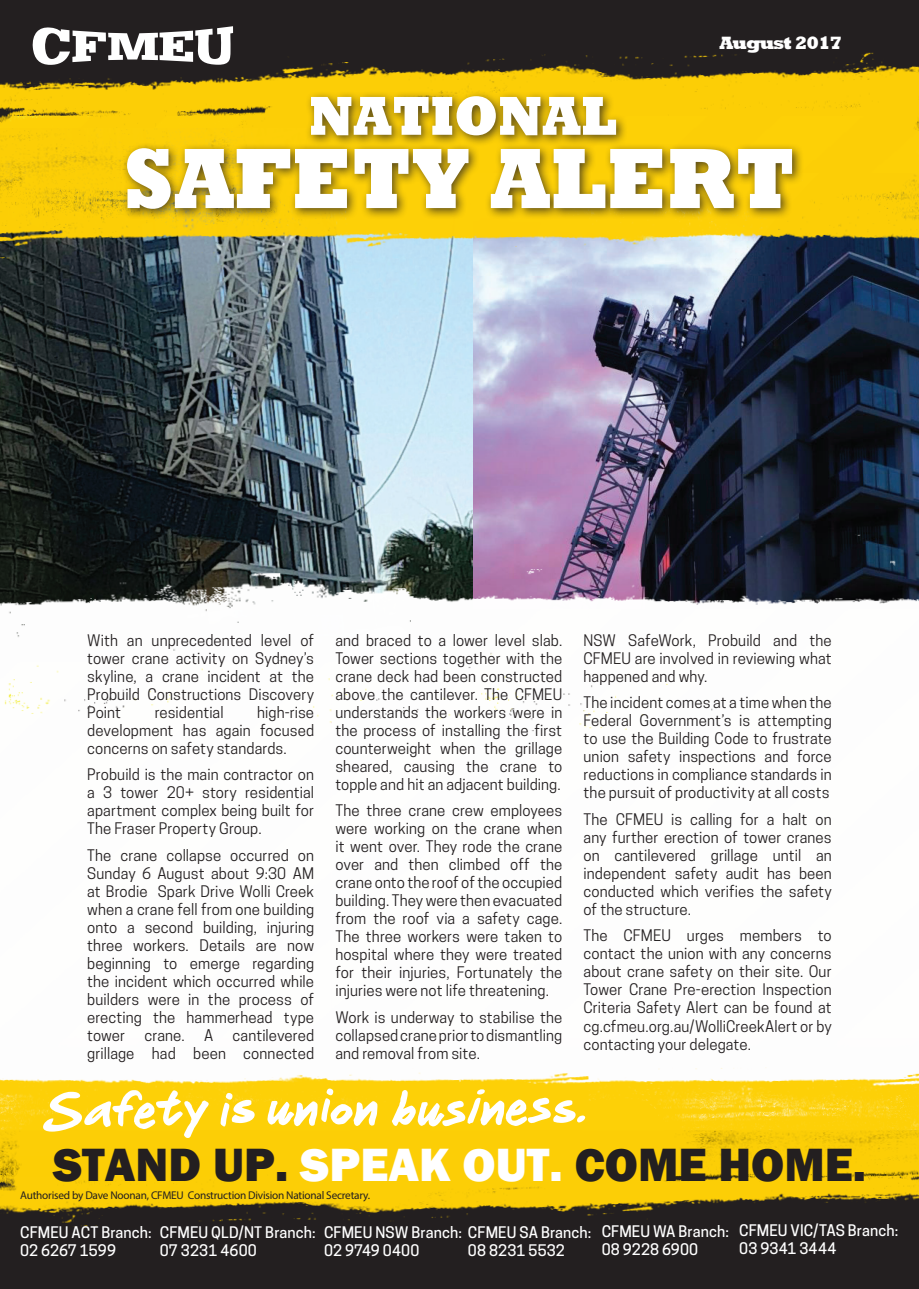
<style>
.page{position:relative;width:919px;height:1289px;background:#fff}
.page>*{position:absolute;margin:0;border:0;box-sizing:border-box;transform-origin:0 0}
.t1{font:800 87px "Rockwell";color:#fff;scale:.92 1}
.t2{font:800 55.65px "Rockwell";color:#fff;scale:.92 1}
.t3{font:800 48px "Franklin Gothic";color:#231f20}
.t4{font:800 18.3px "Rockwell";letter-spacing:-.05em;color:#fff}
.t5{font:15px/18px "Cooper Hewitt";letter-spacing:.005em;color:#231f20;text-align:justify}
.t6{font:500 15px/18px "Cooper Hewitt";letter-spacing:.01em;color:#fff}
.t7{font:11.25px "Myriad Pro";letter-spacing:-.02em;color:#231f20}
.s1{color:#fff}
</style>
<div class="page">
<div style="left:0;top:1177px;width:918px;height:111px;background:#231f20"></div>
<div style="left:0;top:0;width:918px;height:116px;background:#231f20"></div>
<img style="left:472px;top:262px;width:446px;height:272px">
<img style="left:0;top:262px;width:472px;height:272px">
<img style="left:0;top:534px;width:918px;height:198px">
<img style="left:0;top:1067px;width:918px;height:159px">
<img style="left:0;top:52px;width:918px;height:210px">
<svg style="left:43px;top:1089px;width:166px;height:48px"></svg>
<svg style="left:220px;top:1092px;width:35px;height:34px"></svg>
<svg style="left:267px;top:1087px;width:110px;height:40px"></svg>
<svg style="left:392px;top:1089px;width:193px;height:38px"></svg>
<div style="left:21px;top:22px;width:215px;height:47px;background:#231f20"></div>
<svg style="left:32px;top:26px;width:201px;height:39px"></svg>
<div style="left:121px;top:90px;width:683px;height:130px;background:#231f20;opacity:.75"></div>
<p class="t4" style="left:719px;top:33px;width:124px">August 2017</p>
<h2 class="t2" style="left:309px;top:84px;width:336px">NATIONAL</h2>
<h1 class="t1" style="left:124px;top:129px;width:731px">SAFETY ALERT</h1>
<p class="t5" style="left:87px;top:631px;width:228px">With an unprecedented level of tower crane activity on Sydney’s skyline, a crane incident at the Probuild Constructions Discovery Point</p>
<p class="t5" style="left:87px;top:703px;width:228px;text-indent:170px">high-rise development has again focused concerns on safety standards.</p>
<p class="t5" style="left:87px;top:765px;width:228px">Probuild is the main contractor on a 3 tower 20+ story residential apartment complex being built for The Fraser Property Group.</p>
<p class="t5" style="left:87px;top:846px;width:228px">The crane collapse occurred on Sunday 6 August about 9:30 AM at Brodie Spark Drive Wolli Creek when a crane fell from one building onto a second building, injuring three workers. Details are now beginning to emerge regarding the incident which occurred while builders were in the process of erecting the hammerhead type tower</p>
<p class="t5" style="left:155px;top:703px;width:70px">residential</p>
<p class="t5" style="left:87px;top:1026px;width:228px;text-align:right">cantilevered<br>grillage had been connected</p>
<p class="t5" style="left:144px;top:1026px;width:42px">crane.</p>
<p class="t5" style="left:204px;top:1026px;width:11px">A</p>
<p class="t5" style="left:335px;top:631px;width:228px">and braced to a lower level slab.<br>Tower sections together with the crane deck had been constructed above the cantilever. The CFMEU understands the workers were in the process of installing the first counterweight when the grillage sheared, causing the crane to topple and hit an adjacent building.</p>
<p class="t5" style="left:335px;top:801px;width:228px">The three crane crew employees were working on the crane when it went over. They rode the crane over and then climbed off the crane onto the roof of the occupied building. They were then evacuated from the roof via a safety cage.<br>The three workers were taken to hospital where they were treated for their injuries, Fortunately the injuries were not life threatening.</p>
<p class="t5" style="left:335px;top:1008px;width:228px">Work is underway to stabilise the collapsed crane prior to dismantling and removal from site.</p>
<p class="t5" style="left:583px;top:631px;width:250px">NSW SafeWork, Probuild and the CFMEU are involved in reviewing what happened and why.</p>
<p class="t5" style="left:583px;top:693px;width:250px">The incident comes at a time when the Federal Government’s is attempting to use the Building Code to frustrate union safety inspections and force reductions in compliance standards in the pursuit of productivity at all costs</p>
<p class="t5" style="left:583px;top:810px;width:250px">The CFMEU is calling for a halt on any further erection of tower cranes on cantilevered grillage until an independent safety audit has been conducted which verifies the safety of the structure.</p>
<p class="t5" style="left:583px;top:926px;width:250px">The CFMEU urges members to contact the union with any concerns about crane safety on their site. Our Tower Crane Pre-erection Inspection Criteria Safety Alert can be found at cg.cfmeu.org.au/WolliCreekAlert or by contacting your delegate.</p>
<h3 class="t3" style="left:53px;top:1133px;width:814px">STAND UP. <span class="s1">SPEAK OUT.</span> COME HOME.</h3>
<p class="t7" style="left:20px;top:1188px;width:351px">Authorised by Dave Noonan, CFMEU Construction Division National Secretary.</p>
<p class="t6" style="left:20px;top:1223px;width:133px">CFMEU ACT Branch:<br>02 6267 1599</p>
<p class="t6" style="left:160px;top:1223px;width:157px">CFMEU QLD/NT Branch:<br>07 3231 4600</p>
<p class="t6" style="left:324px;top:1223px;width:269px">CFMEU NSW Branch: CFMEU SA Branch:<br>02 9749 0400</p>
<p class="t6" style="left:468px;top:1241px;width:98px">08 8231 5532</p>
<p class="t6" style="left:601px;top:1222px;width:129px">CFMEU WA Branch:<br>08 9228 6900</p>
<p class="t6" style="left:739px;top:1220px;width:160px">CFMEU VIC/TAS Branch:<br>03 9341 3444</p>
</div>
